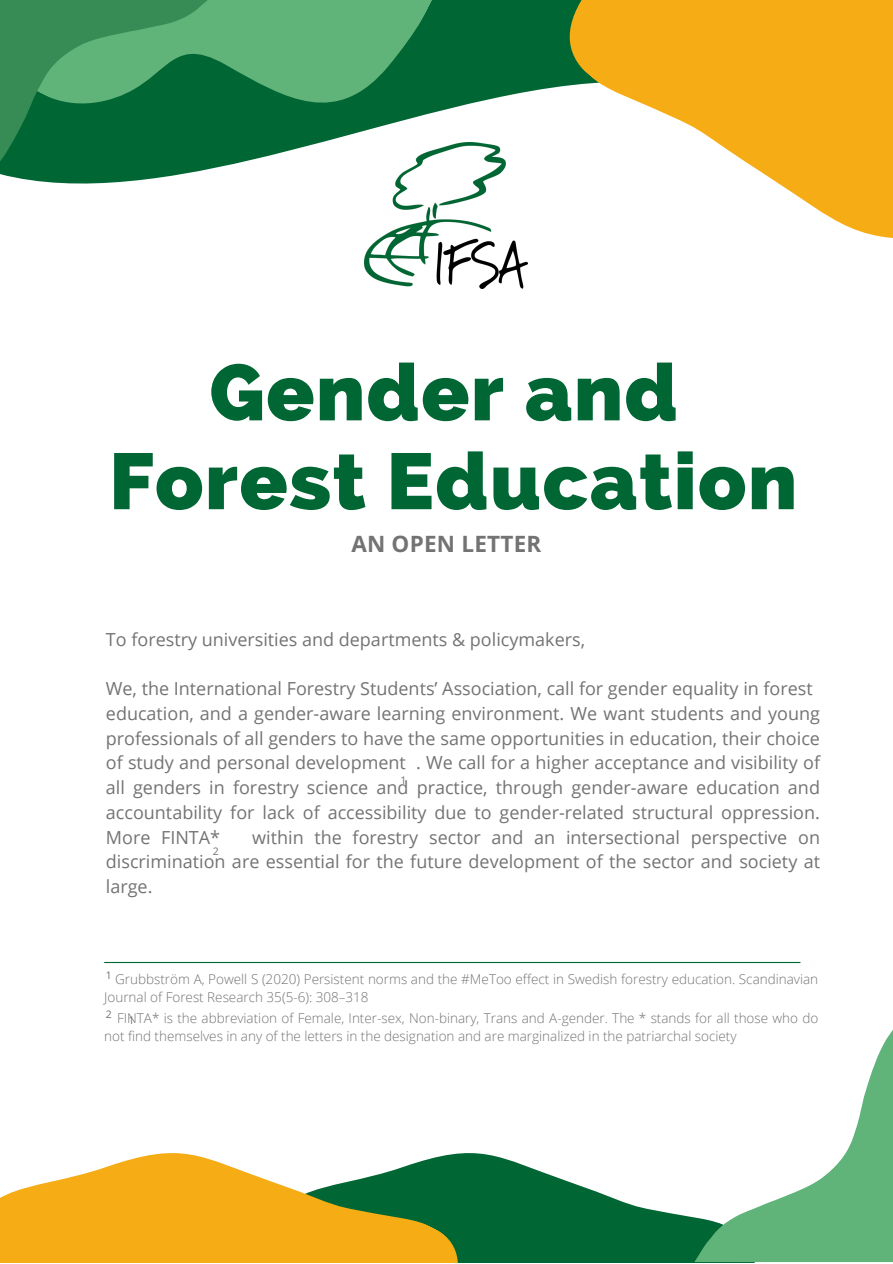
<style>
.page{position:relative;width:893px;height:1264px;background:#fff}
.page>*{position:absolute;margin:0;border:0;box-sizing:border-box;transform-origin:0 0}
.t1{font:800 79.2px "Raleway";letter-spacing:.02em;color:#063}
.t2{font:700 22.5px "Open Sans";letter-spacing:.01em;color:#737373}
.t3{font:18px/24.8px "Open Sans";color:#737373;text-align:justify}
.t4{font:300 13.5px/18px "Open Sans";color:#737373}
.t5{font:10.5px "Open Sans";color:#737373}
</style>
<div class="page">
<svg style="left:476px;top:1153px;width:218px;height:109px;fill:#063"></svg>
<svg style="left:0;top:1153px;width:476px;height:109px;fill:#f5ac15"></svg>
<svg style="left:694px;top:1031px;width:198px;height:231px"></svg>
<svg style="left:459px;top:0;width:86px;height:289px;fill:#063"></svg>
<svg style="left:545px;top:0;width:347px;height:238px;fill:#f5ac15"></svg>
<img style="left:364px;top:143px;width:163px;height:145px">
<svg style="left:222px;top:0;width:237px;height:233px"></svg>
<svg style="left:0;top:0;width:222px;height:184px;background:#2b8552"></svg>
<hr style="left:104px;top:961px;width:696px;height:2px;background:#063">
<p class="t1" style="left:209px;top:346px;width:469px">Gender and</p>
<p class="t1" style="left:109px;top:435px;width:689px">Forest Education</p>
<p class="t2" style="left:351px;top:527px;width:191px">AN OPEN LETTER</p>
<p class="t3" style="left:106px;top:626px;width:480px">To forestry universities and departments &amp; policymakers,</p>
<p class="t3" style="left:106px;top:676px;width:708px">We, the International Forestry Students’ Association, call for gender equality in forest</p>
<p class="t3" style="left:106px;top:700px;width:715px">education, and a gender-aware learning environment. We want students and young professionals of all genders to have the same opportunities in education, their choice of study and personal development . We call for a higher acceptance and visibility of all genders in forestry science and practice, through gender-aware education and accountability for lack of accessibility due to gender-related structural oppression.<br>More FINTA*</p>
<p class="t5" style="left:400px;top:773px;width:7px">1</p>
<p class="t3" style="left:106px;top:824px;width:715px;text-indent:146px">within the forestry sector and an intersectional perspective on discrimination are essential for the future development of the sector and society at large.</p>
<p class="t5" style="left:213px;top:844px;width:7px">2</p>
<p class="t5" style="left:106px;top:967px;width:7px">1</p>
<p class="t4" style="left:104px;top:1009px;width:715px;text-indent:13px">FINTA* is the abbreviation of Female, Inter-sex, Non-binary, Trans and A-gender. The * stands for all those who do not find themselves in any of the letters in the designation and are marginalized in the patriarchal society</p>
<p class="t4" style="left:104px;top:969px;width:715px;text-indent:11px">Grubbström A, Powell S (2020) Persistent norms and the #MeToo effect in Swedish forestry education. Scandinavian<br>Journal of Forest Research 35(5-6): 308–318</p>
<p class="t5" style="left:106px;top:1006px;width:7px">2</p>
<p class="t5" style="left:128px;top:1012px;width:7px">1</p>
</div>
